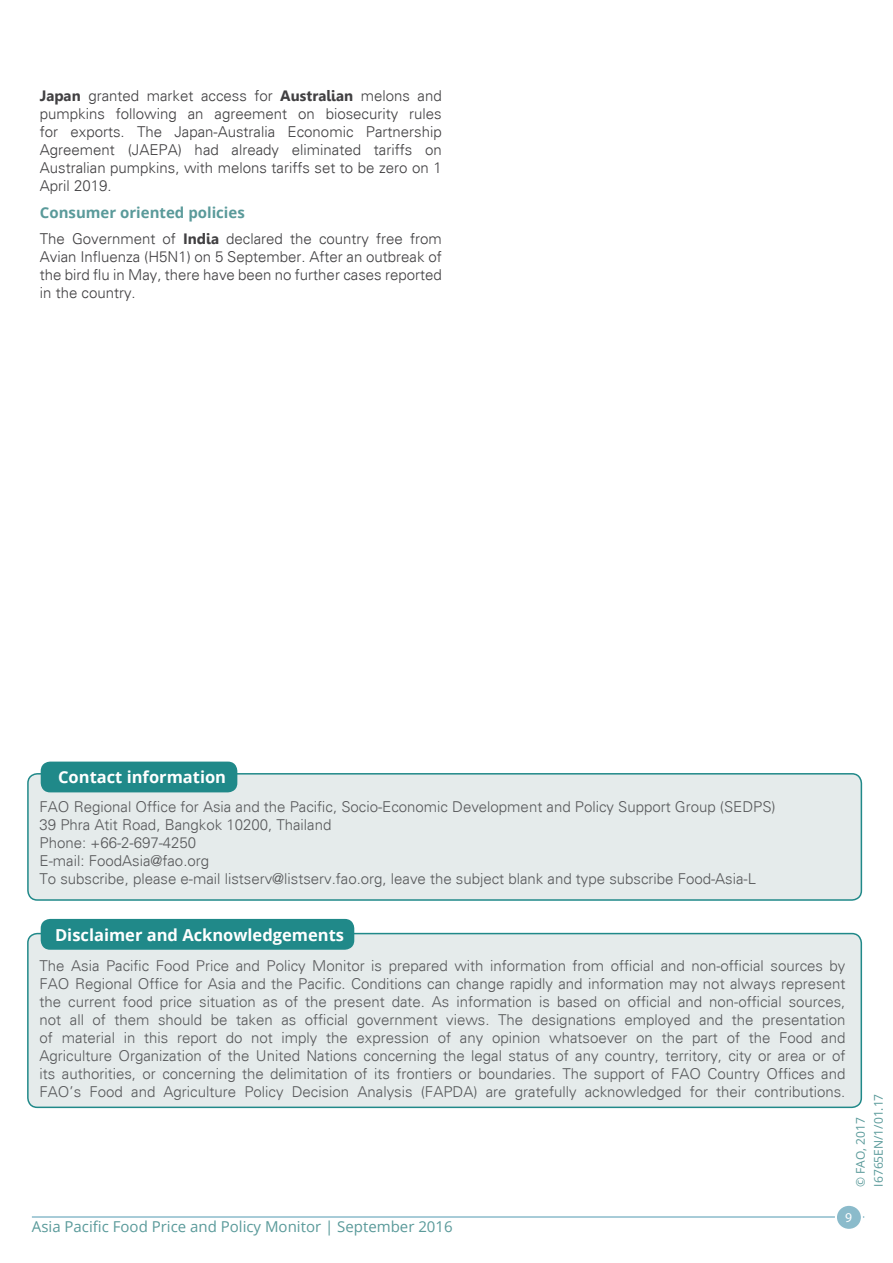
<style>
.page{position:relative;width:893px;height:1263px;background:#fff}
.page>*{position:absolute;margin:0;border:0;box-sizing:border-box;transform-origin:0 0}
.t1{font:700 16.5px "Open Sans";color:#fff}
.t2{font:300 15px/18px "Univers";color:#58595b;text-align:justify}
.t3{font:300 15px/18px "Univers";color:#414042;text-align:justify}
.t4{font:15px "Open Sans";color:#5a9a9a}
.t5{font:700 15px "Open Sans";color:#5a9a9a}
.t6{font:13.5px "Myriad Pro";color:#fff}
.t7{font:12px/18px "Open Sans";color:#5a9a9a}
.s1{font-family:"Gisha";font-weight:700}
</style>
<div class="page">
<hr style="left:32px;top:1216px;width:832px;height:2px;background:#8bbbcb">
<div style="left:836px;top:1205px;width:26px;height:25px;background:#8bbbcb;border-radius:50%"></div>
<div style="left:835px;top:1204px;width:28px;height:27px;border:2px solid #fff;border-radius:50%"></div>
<div style="left:28px;top:933px;width:833px;height:174px;background:#e5ebeb;border-radius:9px"></div>
<div style="left:27px;top:933px;width:835px;height:175px;border:2px solid #208989;border-radius:9px"></div>
<div style="left:28px;top:774px;width:833px;height:126px;background:#e5ebeb;border-radius:9px"></div>
<div style="left:27px;top:773px;width:835px;height:128px;border:2px solid #208989;border-radius:9px"></div>
<div style="left:41px;top:761px;width:196px;height:31px;background:#208989;border-radius:9px"></div>
<div style="left:41px;top:919px;width:313px;height:31px;background:#208989;border-radius:9px"></div>
<p class="t3" style="left:40px;top:87px;width:403px"><span class="s1">Japan</span> granted market access for <span class="s1">Australian</span> melons and pumpkins following an agreement on biosecurity rules for exports. The Japan-Australia Economic Partnership Agreement (JAEPA) had already eliminated tariffs on Australian pumpkins, with melons tariffs set to be zero on 1<br>April 2019.</p>
<p class="t5" style="left:40px;top:202px;width:207px">Consumer oriented policies</p>
<p class="t3" style="left:40px;top:230px;width:403px">The Government of <span class="s1">India</span> declared the country free from Avian Influenza (H5N1) on 5 September. After an outbreak of the bird flu in May, there have been no further cases reported in the country.</p>
<p class="t1" style="left:58px;top:766px;width:170px">Contact information</p>
<p class="t2" style="left:40px;top:797px;width:738px;text-align:left">FAO Regional Office for Asia and the Pacific, Socio-Economic Development and Policy Support Group (SEDPS)<br>39 Phra Atit Road, Bangkok 10200, Thailand<br>Phone: +66-2-697-4250<br>E-mail: FoodAsia@fao.org<br>To subscribe, please e-mail listserv@listserv.fao.org, leave the subject blank and type subscribe Food-Asia-L</p>
<p class="t1" style="left:55px;top:923px;width:290px">Disclaimer and Acknowledgements</p>
<p class="t2" style="left:40px;top:957px;width:807px">The Asia Pacific Food Price and Policy Monitor is prepared with information from official and non-official sources by FAO Regional Office for Asia and the Pacific. Conditions can change rapidly and information may not always represent the current food price situation as of the present date. As information is based on official and non-official sources, not all of them should be taken as official government views. The designations employed and the presentation of material in this report do not imply the expression of any opinion whatsoever on the part of the Food and Agriculture Organization of the United Nations concerning the legal status of any country, territory, city or area or of its authorities, or concerning the delimitation of its frontiers or boundaries. The support of FAO Country Offices and FAO’s Food and Agriculture Policy Decision Analysis (FAPDA) are gratefully acknowledged for their contributions.</p>
<p class="t7" style="left:851px;top:1187px;width:95px;rotate:-90deg">© FAO, 2017<br>I6765EN/1/01.17</p>
<p class="t4" style="left:32px;top:1217px;width:422px">Asia Pacific Food Price and Policy Monitor | September 2016</p>
<p class="t6" style="left:845px;top:1209px;width:8px">9</p>
</div>
